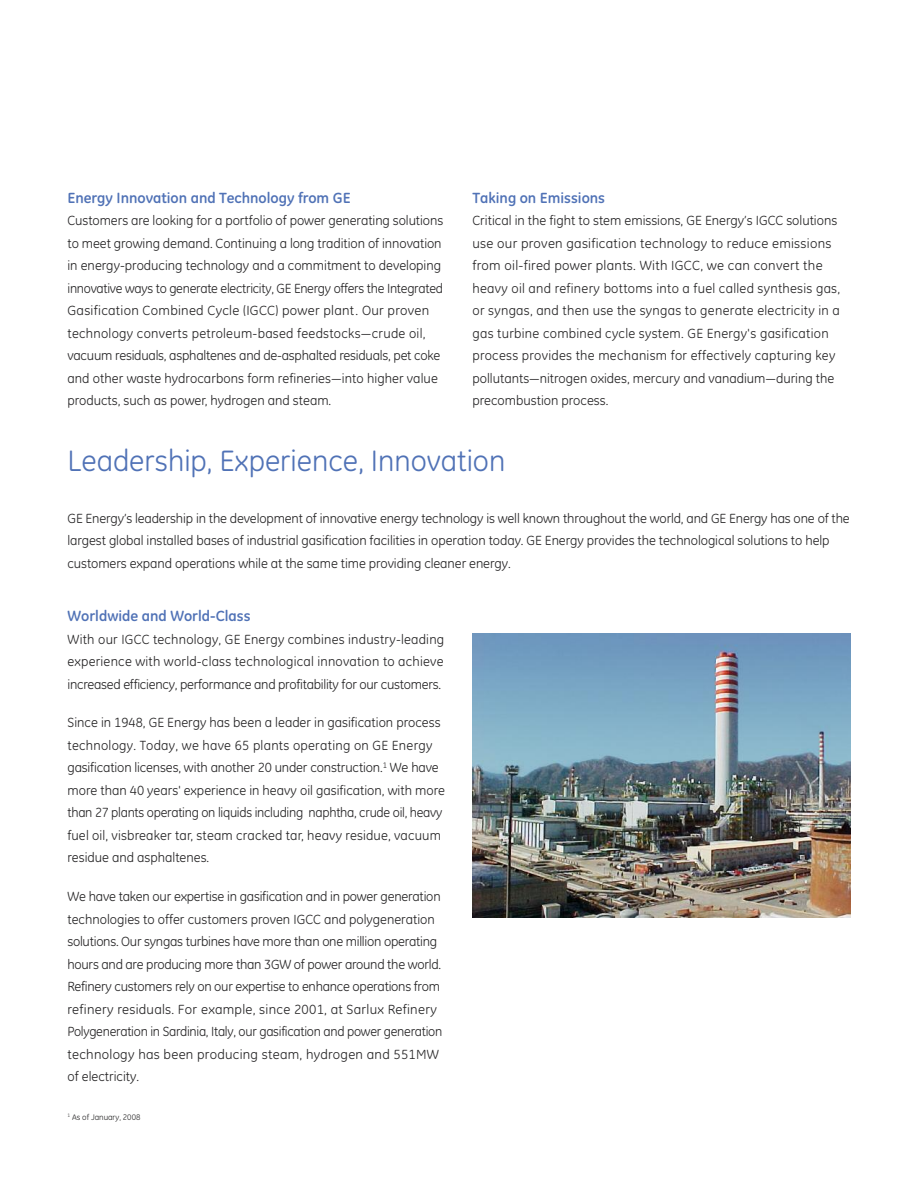
<style>
.page{position:relative;width:918px;height:1188px;background:#fff}
.page>*{position:absolute;margin:0;border:0;box-sizing:border-box;transform-origin:0 0}
.t1{font:30px "GE Inspira";color:#5072b6}
.t2{font:700 15px "GE Inspira";color:#5072b6}
.t3{font:13.5px/22.5px "GE Inspira";color:#272627}
.t4{font:13.5px/22.5px "GE Inspira";letter-spacing:.02em;color:#272627}
.t5{font:8.25px "GE Inspira";color:#272627}
</style>
<div class="page">
<img style="left:472px;top:634px;width:379px;height:283px">
<p class="t2" style="left:472px;top:193px;width:134px">Taking on Emissions</p>
<p class="t4" style="left:472px;top:211px;width:369px">Critical in the fight to stem emissions, GE Energy’s IGCC solutions use our proven gasification technology to reduce emissions from oil-fired power plants. With IGCC, we can convert the heavy oil and refinery bottoms into a fuel called synthesis gas, or syngas, and then use the syngas to generate electricity in a gas turbine combined cycle system. GE Energy's gasification process provides the mechanism for effectively capturing key pollutants—nitrogen oxides, mercury and vanadium—during the precombustion process.</p>
<h1 class="t1" style="left:67px;top:450px;width:439px">Leadership, Experience, Innovation</h1>
<p class="t3" style="left:67px;top:508px;width:784px">GE Energy’s leadership in the development of innovative energy technology is well known throughout the world, and GE Energy has one of the largest global installed bases of industrial gasification facilities in operation today. GE Energy provides the technological solutions to help customers expand operations while at the same time providing cleaner energy.</p>
<p class="t2" style="left:67px;top:611px;width:185px">Worldwide and World-Class</p>
<p class="t3" style="left:67px;top:629px;width:378px;text-align:justify">With our IGCC technology, GE Energy combines industry-leading experience with world-class technological innovation to achieve increased efficiency, performance and profitability for our customers.</p>
<p class="t3" style="left:67px;top:713px;width:379px">Since in 1948, GE Energy has been a leader in gasification process technology. Today, we have 65 plants operating on GE Energy gasification licenses, with another 20 under construction.<sup>1</sup> We have more than 40 years' experience in heavy oil gasification, with more than 27 plants operating on liquids including naphtha, crude oil, heavy fuel oil, visbreaker tar, steam cracked tar, heavy residue, vacuum residue and asphaltenes.</p>
<p class="t3" style="left:67px;top:887px;width:376px">We have taken our expertise in gasification and in power generation technologies to offer customers proven IGCC and polygeneration solutions. Our syngas turbines have more than one million operating hours and are producing more than 3GW of power around the world.<br>Refinery customers rely on our expertise to enhance operations from refinery residuals. For example, since 2001, at Sarlux Refinery Polygeneration in Sardinia, Italy, our gasification and power generation technology has been producing steam, hydrogen and 551MW of electricity.</p>
<p class="t5" style="left:67px;top:1114px;width:74px"><sup>1</sup> As of January, 2008</p>
<p class="t2" style="left:67px;top:193px;width:285px">Energy Innovation and Technology from GE</p>
<p class="t3" style="left:67px;top:211px;width:377px">Customers are looking for a portfolio of power generating solutions to meet growing demand. Continuing a long tradition of innovation in energy-producing technology and a commitment to developing innovative ways to generate electricity, GE Energy offers the Integrated Gasification Combined Cycle (IGCC) power plant. Our proven technology converts petroleum-based feedstocks—crude oil, vacuum residuals, asphaltenes and de-asphalted residuals, pet coke and other waste hydrocarbons form refineries—into higher value products, such as power, hydrogen and steam.</p>
</div>
